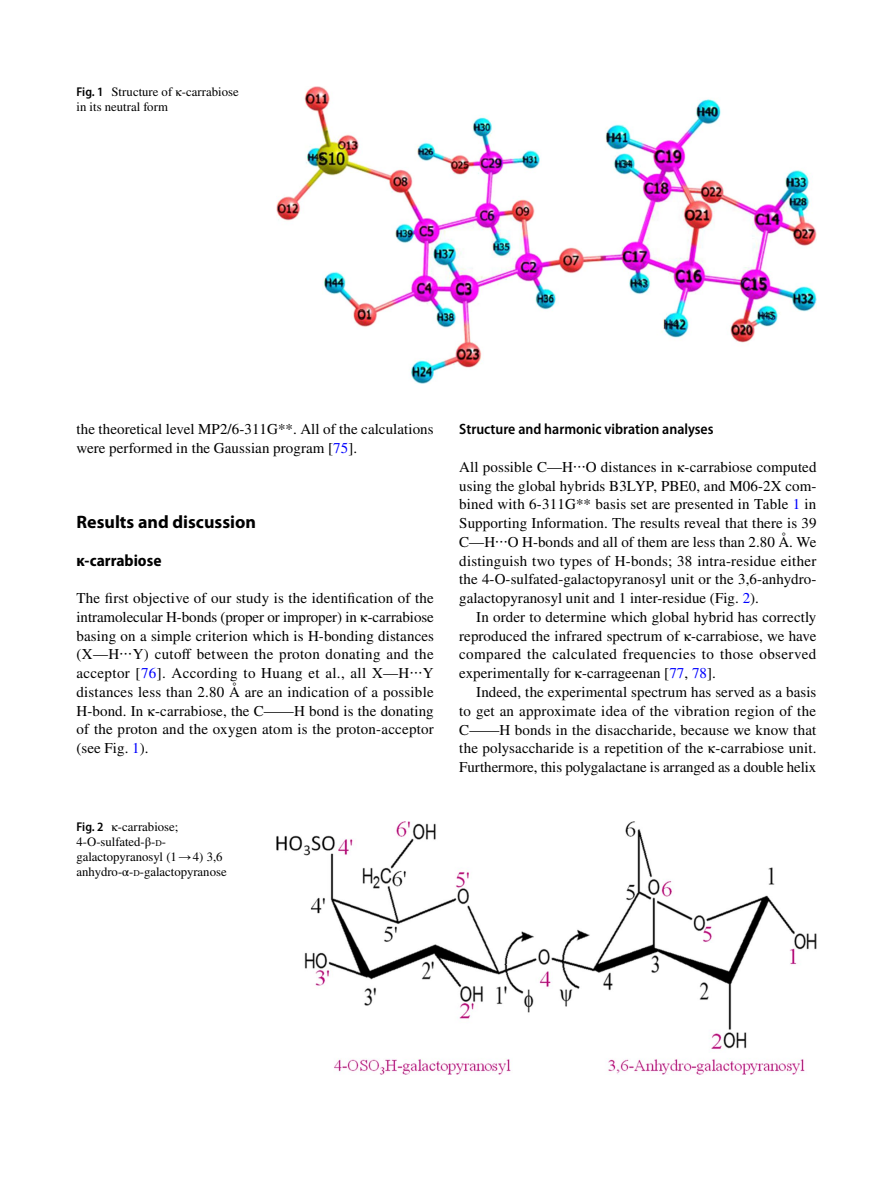
<style>
.page{position:relative;width:893px;height:1187px;background:#fff}
.page>*{position:absolute;margin:0;border:0;box-sizing:border-box;transform-origin:0 0}
.t1{font:700 18px "Myriad Pro";color:#000}
.t2{font:700 semi-condensed 16.5px "Myriad Pro";color:#000}
.t3{font:15px/18.8px "STIX";letter-spacing:.005em;color:#000;text-align:justify}
.t4{font:600 semi-condensed 15px "Myriad Pro";color:#000}
.t5{font:12.75px/15px "STIX";color:#000}
.s1{font-family:"Myriad Pro";font-weight:600;font-stretch:semi-condensed}
.s2{color:#00f}
.s3{font-family:"Code 2000"}
.s4{font-size:8.85px}
.s5{font-family:"Times New Roman"}
</style>
<div class="page">
<img style="left:276px;top:87px;width:540px;height:296px">
<img style="left:276px;top:821px;width:540px;height:252px">
<p class="t5" style="left:77px;top:85px;width:164px"><span class="s1">Fig. 1</span> Structure of κ-carrabiose in its neutral form</p>
<p class="t3" style="left:77px;top:421px;width:359px">the theoretical level MP2/6-311G**. All of the calculations were performed in the Gaussian program [<span class="s2">75</span>].</p>
<p class="t1" style="left:77px;top:510px;width:181px">Results and discussion</p>
<p class="t2" style="left:77px;top:550px;width:87px">κ‑carrabiose</p>
<p class="t3" style="left:77px;top:589px;width:359px">The first objective of our study is the identification of the intramolecular H-bonds (proper or improper) in κ-carrabiose basing on a simple criterion which is H-bonding distances (X—H<span class="s3">⋯</span>Y) cutoff between the proton donating and the acceptor [<span class="s2">76</span>]. According to Huang et al., all X—H<span class="s3">⋯</span>Y distances less than 2.80 Å are an indication of a possible H-bond. In κ-carrabiose, the C―H bond is the donating of the proton and the oxygen atom is the proton-acceptor (see Fig. <span class="s2">1</span>).</p>
<p class="t5" style="left:77px;top:819px;width:152px"><span class="s1">Fig. 2</span> κ-carrabiose;<br>4-O-sulfated-β-<span class="s4">d&shy;</span>galactopyranosyl (1<span class="s5">→</span>4) 3,6 anhydro-α-<span class="s4">d</span>-galactopyranose</p>
<p class="t4" style="left:459px;top:421px;width:256px">Structure and harmonic vibration analyses</p>
<p class="t3" style="left:459px;top:458px;width:359px">All possible C—H<span class="s3">⋯</span>O distances in κ-carrabiose computed using the global hybrids B3LYP, PBE0, and M06-2X com&shy;bined with 6-311G** basis set are presented in Table <span class="s2">1</span> in Supporting Information. The results reveal that there is 39<br>C—H<span class="s3">⋯</span>O H-bonds and all of them are less than 2.80 Å. We distinguish two types of H-bonds; 38 intra-residue either the 4-O-sulfated-galactopyranosyl unit or the 3,6-anhydro&shy;galactopyranosyl unit and 1 inter-residue (Fig. <span class="s2">2</span>).</p>
<p class="t3" style="left:459px;top:608px;width:359px;text-indent:17px">In order to determine which global hybrid has correctly reproduced the infrared spectrum of κ-carrabiose, we have compared the calculated frequencies to those observed experimentally for κ-carrageenan [<span class="s2">77</span>, <span class="s2">78</span>].</p>
<p class="t3" style="left:459px;top:683px;width:359px;text-indent:17px">Indeed, the experimental spectrum has served as a basis to get an approximate idea of the vibration region of the C―H bonds in the disaccharide, because we know that the polysaccharide is a repetition of the κ-carrabiose unit.<br>Furthermore, this polygalactane is arranged as a double helix</p>
</div>
